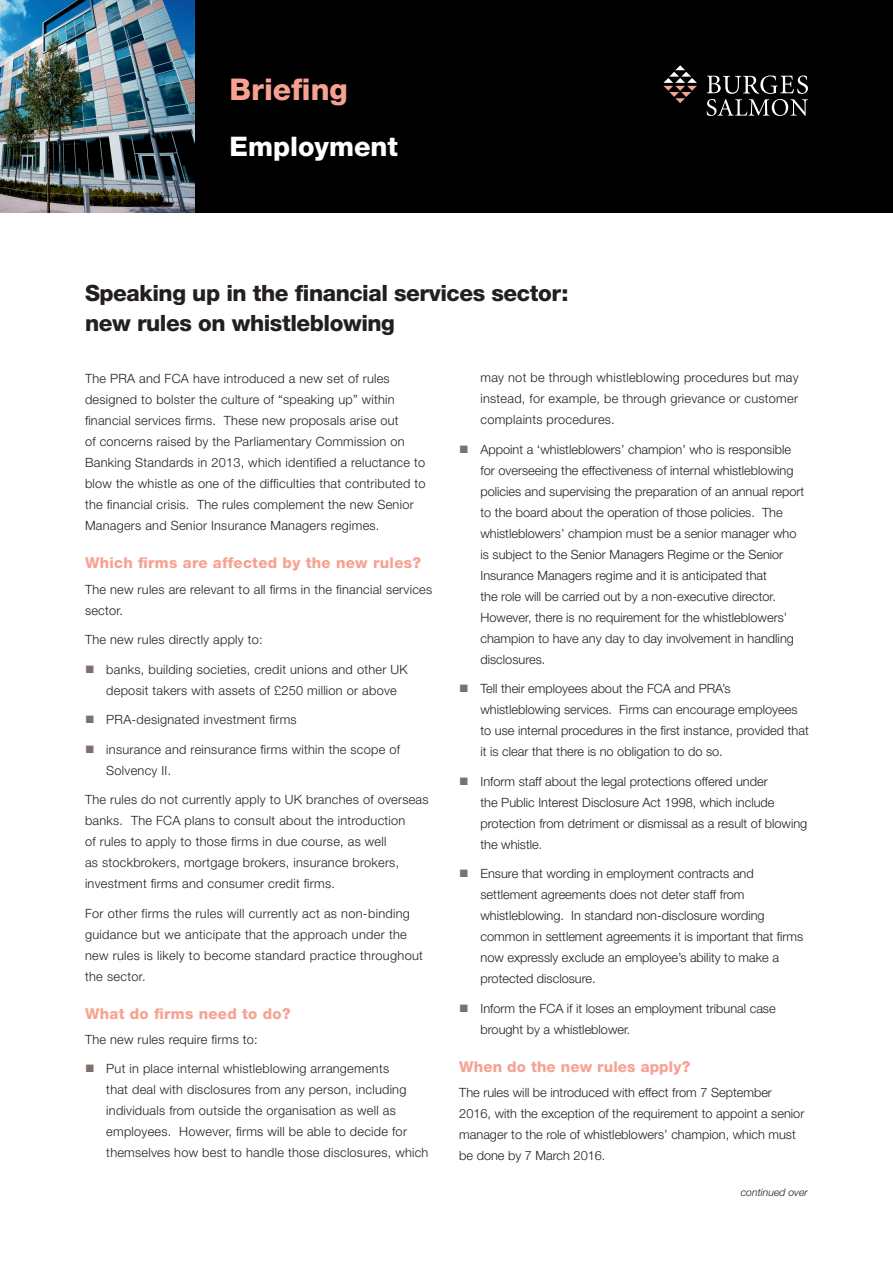
<style>
.page{position:relative;width:893px;height:1263px;background:#fff}
.page>*{position:absolute;margin:0;border:0;box-sizing:border-box;transform-origin:0 0}
.header_pink_9pt{font:800 30px "Helvetica Neue LT Std";color:#f7a291}
.t1{font:800 27px "Helvetica Neue LT Std";color:#fff}
.main_pink_title{font:800 22.5px/30px "Helvetica Neue LT Std";letter-spacing:-.02em;color:#231f20}
.subtitle_-_pink{font:800 15px "Helvetica Neue LT Std";letter-spacing:.02em;color:#f7a291}
.bullet{font:300 12.75px/21px "Helvetica Neue LT Std";color:#231f20}
.bullet-2{font:300 12.75px/21px "Helvetica Neue LT Std";letter-spacing:.02em;color:#231f20}
.bullet-3{font:300 12.75px/21px "Helvetica Neue LT Std";letter-spacing:.025em;color:#231f20}
.bodytextindent{font:italic 300 10.5px "Helvetica Neue LT Std";color:#231f20}
</style>
<div class="page">
<div style="left:0;top:0;width:893px;height:213px;background:#000"></div>
<img style="left:0;top:0;width:194px;height:213px">
<svg style="left:663px;top:65px;width:34px;height:38px"></svg>
<svg style="left:706px;top:75px;width:102px;height:41px"></svg>
<p class="header_pink_9pt" style="left:230px;top:72px;width:120px">Briefing</p>
<p class="t1" style="left:230px;top:131px;width:170px">Employment</p>
<p class="main_pink_title" style="left:85px;top:278px;width:485px">Speaking up in the financial services sector: new rules on whistleblowing</p>
<p class="bullet-2" style="left:85px;top:368px;width:342px">The PRA and FCA have introduced a new set of rules designed to bolster the culture of “speaking up” within financial services firms. These new proposals arise out<br>of concerns raised by the Parliamentary Commission on Banking Standards in 2013, which identified a reluctance to blow the whistle as one of the difficulties that contributed to the financial crisis. The rules complement the new Senior Managers and Senior Insurance Managers regimes.</p>
<p class="subtitle_-_pink" style="left:85px;top:554px;width:337px">Which firms are affected by the new rules?</p>
<p class="bullet-2" style="left:85px;top:578px;width:349px">The new rules are relevant to all firms in the financial services sector.</p>
<p class="bullet-2" style="left:85px;top:629px;width:179px">The new rules directly apply to:</p>
<p class="bullet-2" style="left:106px;top:658px;width:303px">banks, building societies, credit unions and other UK deposit takers with assets of £250 million or above</p>
<p class="bullet-2" style="left:106px;top:709px;width:192px">PRA-designated investment firms</p>
<p class="bullet-2" style="left:106px;top:738px;width:295px">insurance and reinsurance firms within the scope of<br>Solvency II.</p>
<p class="bullet-2" style="left:85px;top:789px;width:345px">The rules do not currently apply to UK branches of overseas banks. The FCA plans to consult about the introduction<br>of rules to apply to those firms in due course, as well<br>as stockbrokers, mortgage brokers, insurance brokers, investment firms and consumer credit firms.</p>
<p class="bullet-3" style="left:85px;top:902px;width:339px">For other firms the rules will currently act as non-binding guidance but we anticipate that the approach under the new rules is likely to become standard practice throughout the sector.</p>
<p class="subtitle_-_pink" style="left:85px;top:1004px;width:207px">What do firms need to do?</p>
<p class="bullet-2" style="left:85px;top:1029px;width:174px">The new rules require firms to:</p>
<p class="bullet-2" style="left:106px;top:1058px;width:324px">Put in place internal whistleblowing arrangements<br>that deal with disclosures from any person, including individuals from outside the organisation as well as employees. However, firms will be able to decide for themselves how best to handle those disclosures, which</p>
<p class="bullet" style="left:480px;top:367px;width:320px;text-align:justify">may not be through whistleblowing procedures but may instead, for example, be through grievance or customer complaints procedures.</p>
<p class="bullet" style="left:480px;top:438px;width:325px">Appoint a ‘whistleblowers’ champion’ who is responsible for overseeing the effectiveness of internal whistleblowing policies and supervising the preparation of an annual report to the board about the operation of those policies. The whistleblowers’ champion must be a senior manager who is subject to the Senior Managers Regime or the Senior Insurance Managers regime and it is anticipated that<br>the role will be carried out by a non-executive director.<br>However, there is no requirement for the whistleblowers’ champion to have any day to day involvement in handling disclosures.</p>
<p class="bullet" style="left:480px;top:678px;width:330px">Tell their employees about the FCA and PRA’s whistleblowing services. Firms can encourage employees to use internal procedures in the first instance, provided that it is clear that there is no obligation to do so.</p>
<p class="bullet" style="left:480px;top:770px;width:328px">Inform staff about the legal protections offered under<br>the Public Interest Disclosure Act 1998, which include protection from detriment or dismissal as a result of blowing the whistle.</p>
<p class="bullet" style="left:480px;top:863px;width:324px">Ensure that wording in employment contracts and settlement agreements does not deter staff from whistleblowing. In standard non-disclosure wording common in settlement agreements it is important that firms now expressly exclude an employee’s ability to make a protected disclosure.</p>
<p class="bullet" style="left:480px;top:997px;width:297px">Inform the FCA if it loses an employment tribunal case brought by a whistleblower.</p>
<p class="subtitle_-_pink" style="left:459px;top:1057px;width:233px">When do the new rules apply?</p>
<p class="bullet" style="left:459px;top:1082px;width:347px">The rules will be introduced with effect from 7 September 2016, with the exception of the requirement to appoint a senior manager to the role of whistleblowers’ champion, which must be done by 7 March 2016.</p>
<p class="bodytextindent" style="left:741px;top:1186px;width:69px">continued over</p>
</div>
